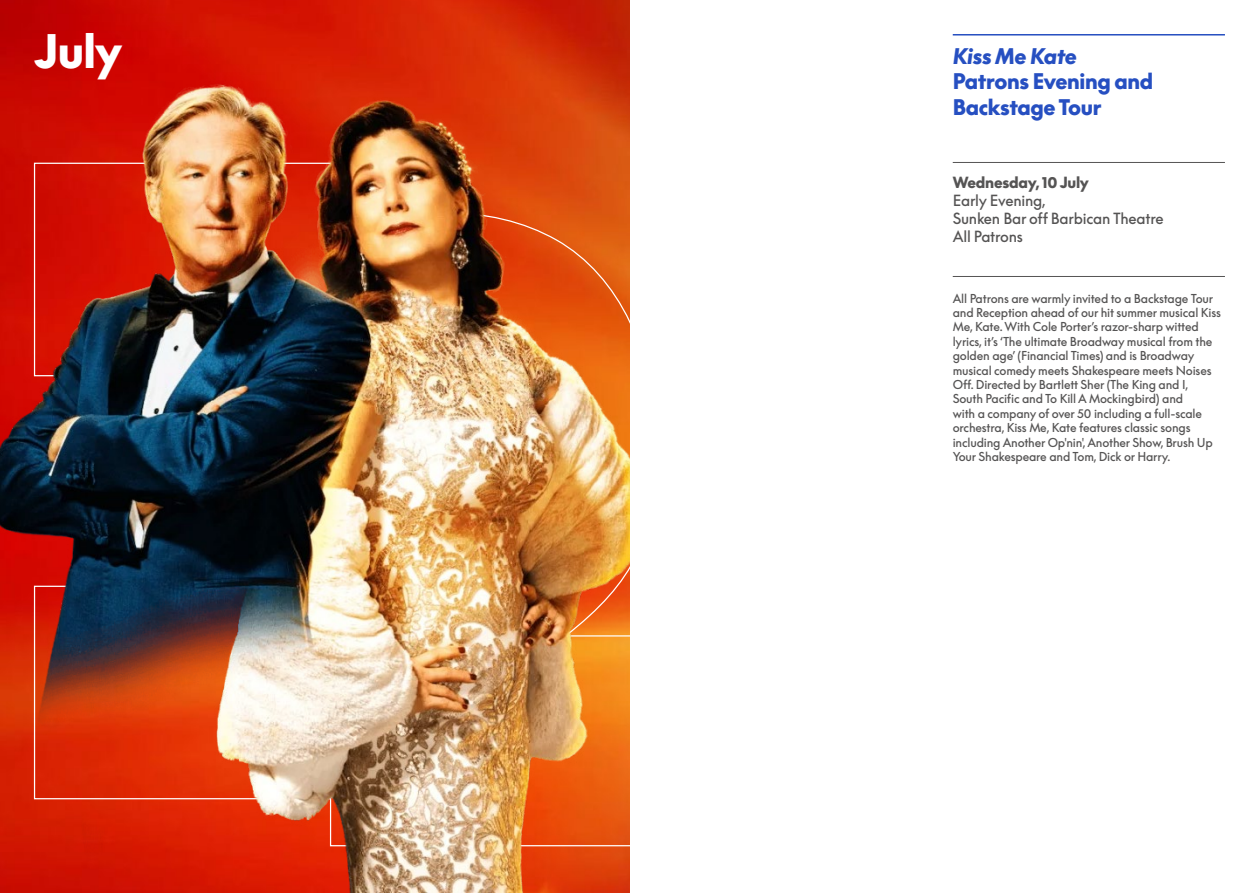
<style>
.page{position:relative;width:1259px;height:893px;background:#fff}
.page>*{position:absolute;margin:0;border:0;box-sizing:border-box;transform-origin:0 0}
.t1{font:900 45px "Supreme LL";color:#fff}
.t2{font:900 21px/25.2px "Supreme LL";letter-spacing:-.015em;color:#264fc1}
.t3{font:italic 900 21px "Supreme LL";letter-spacing:-.015em;color:#264fc1}
.t4{font:15px/18px "Supreme LL";letter-spacing:-.015em;color:#555454}
.t5{font:900 15px "Supreme LL";letter-spacing:-.015em;color:#555454}
.t6{font:12px/14.4px "Supreme LL";letter-spacing:-.015em;color:#555454}
</style>
<div class="page">
<img style="left:0;top:0;width:629px;height:68px">
<hr style="left:952px;top:34px;width:273px;height:2px;background:#264fc1">
<hr style="left:952px;top:162px;width:273px;height:1px;background:#555454">
<hr style="left:952px;top:276px;width:273px;height:1px;background:#555454">
<img style="left:0;top:68px;width:629px;height:825px">
<h1 class="t1" style="left:34px;top:26px;width:90px">July</h1>
<h2 class="t3" style="left:952px;top:45px;width:125px">Kiss Me Kate</h2>
<h2 class="t2" style="left:952px;top:69px;width:202px">Patrons Evening and<br>Backstage Tour</h2>
<p class="t5" style="left:952px;top:174px;width:138px">Wednesday, 10 July</p>
<p class="t4" style="left:952px;top:192px;width:212px">Early Evening,<br>Sunken Bar off Barbican Theatre<br>All Patrons</p>
<p class="t6" style="left:952px;top:291px;width:270px">All Patrons are warmly invited to a Backstage Tour and Reception ahead of our hit summer musical Kiss Me, Kate. With Cole Porter’s razor-sharp witted lyrics, it’s ‘The ultimate Broadway musical from the golden age’ (Financial Times) and is Broadway musical comedy meets Shakespeare meets Noises Off. Directed by Bartlett Sher (The King and I, South Pacific and To Kill A Mockingbird) and<br>with a company of over 50 including a full-scale orchestra, Kiss Me, Kate features classic songs including Another Op'nin', Another Show, Brush Up Your Shakespeare and Tom, Dick or Harry.</p>
</div>
